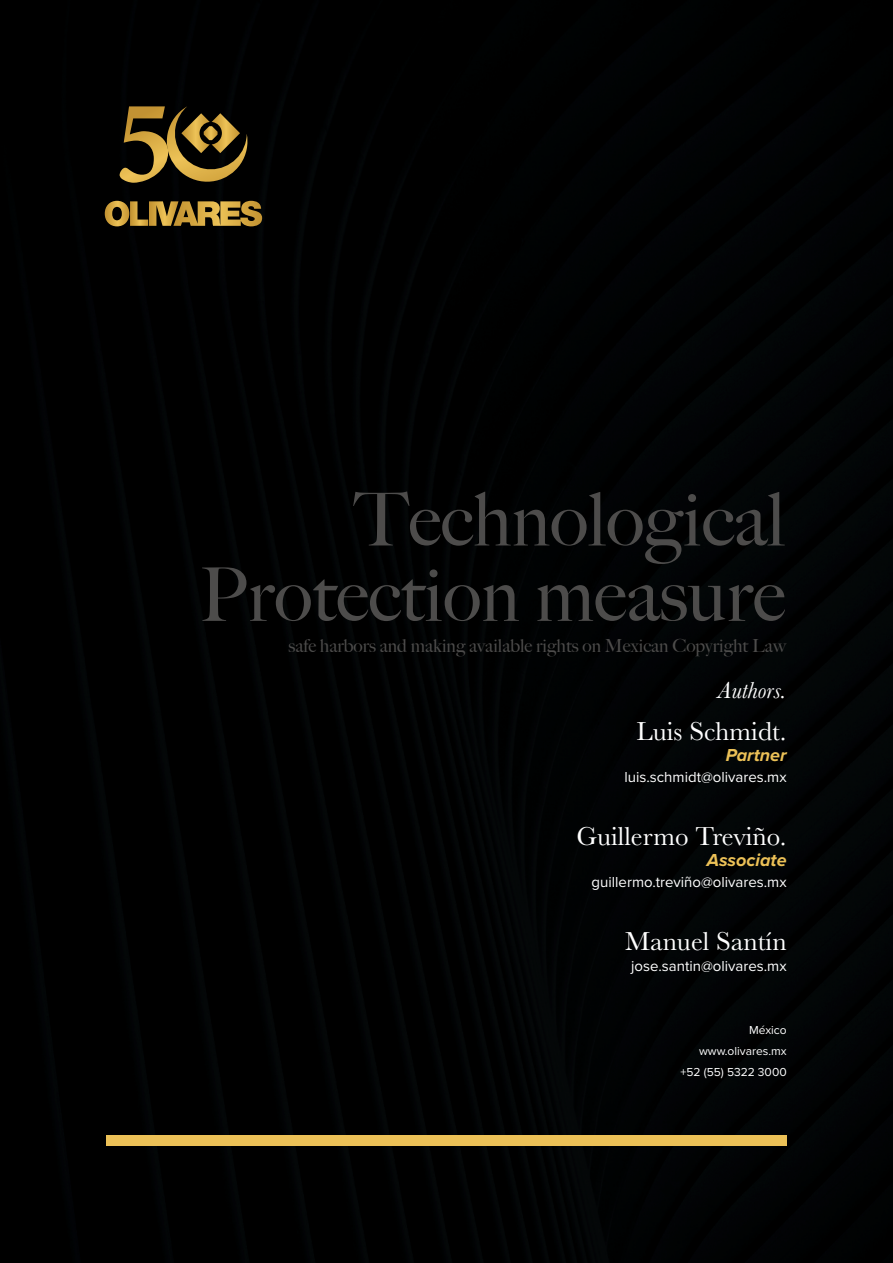
<style>
.page{position:relative;width:893px;height:1263px;background:#000}
.page>*{position:absolute;margin:0;border:0;box-sizing:border-box;transform-origin:0 0}
.t1{font:500 74.1px/75.4px "Big Caslon";color:#4d4c4b;text-align:right}
.t2{font:27px "Baskerville";color:#fff}
.t3{font:italic 24px "Baskerville";color:#fff}
.t4{font:500 18px "Big Caslon";color:#4d4c4b}
.t5{font:italic 700 18px "Proxima Nova";color:#ecc157}
.t6{font:15px "Proxima Nova";color:#fff}
.t7{font:12px/21px "Proxima Nova";color:#fff;text-align:right}
</style>
<div class="page">
<div style="left:106px;top:1135px;width:681px;height:11px;background:#ecc157"></div>
<svg style="left:120px;top:106px;width:128px;height:79px;background:#55441c"></svg>
<svg style="left:105px;top:201px;width:157px;height:25px;background:#93742e"></svg>
<h1 class="t1" style="left:199px;top:490px;width:587px">Technological<br>Protection measure</h1>
<p class="t4" style="left:289px;top:639px;width:499px">safe harbors and making available rights on Mexican Copyright Law</p>
<h3 class="t3" style="left:718px;top:677px;width:70px">Authors.</h3>
<h2 class="t2" style="left:636px;top:716px;width:152px">Luis Schmidt.</h2>
<p class="t5" style="left:726px;top:747px;width:62px">Partner</p>
<p class="t6" style="left:624px;top:770px;width:164px">luis.schmidt@olivares.mx</p>
<h2 class="t2" style="left:576px;top:821px;width:212px">Guillermo Treviño.</h2>
<p class="t5" style="left:707px;top:852px;width:81px">Associate</p>
<p class="t6" style="left:592px;top:875px;width:197px">guillermo.treviño@olivares.mx</p>
<h2 class="t2" style="left:625px;top:926px;width:163px">Manuel Santín</h2>
<p class="t6" style="left:631px;top:959px;width:157px">jose.santin@olivares.mx</p>
<p class="t7" style="left:680px;top:1020px;width:108px">México www.olivares.mx +52 (55) 5322 3000</p>
</div>
